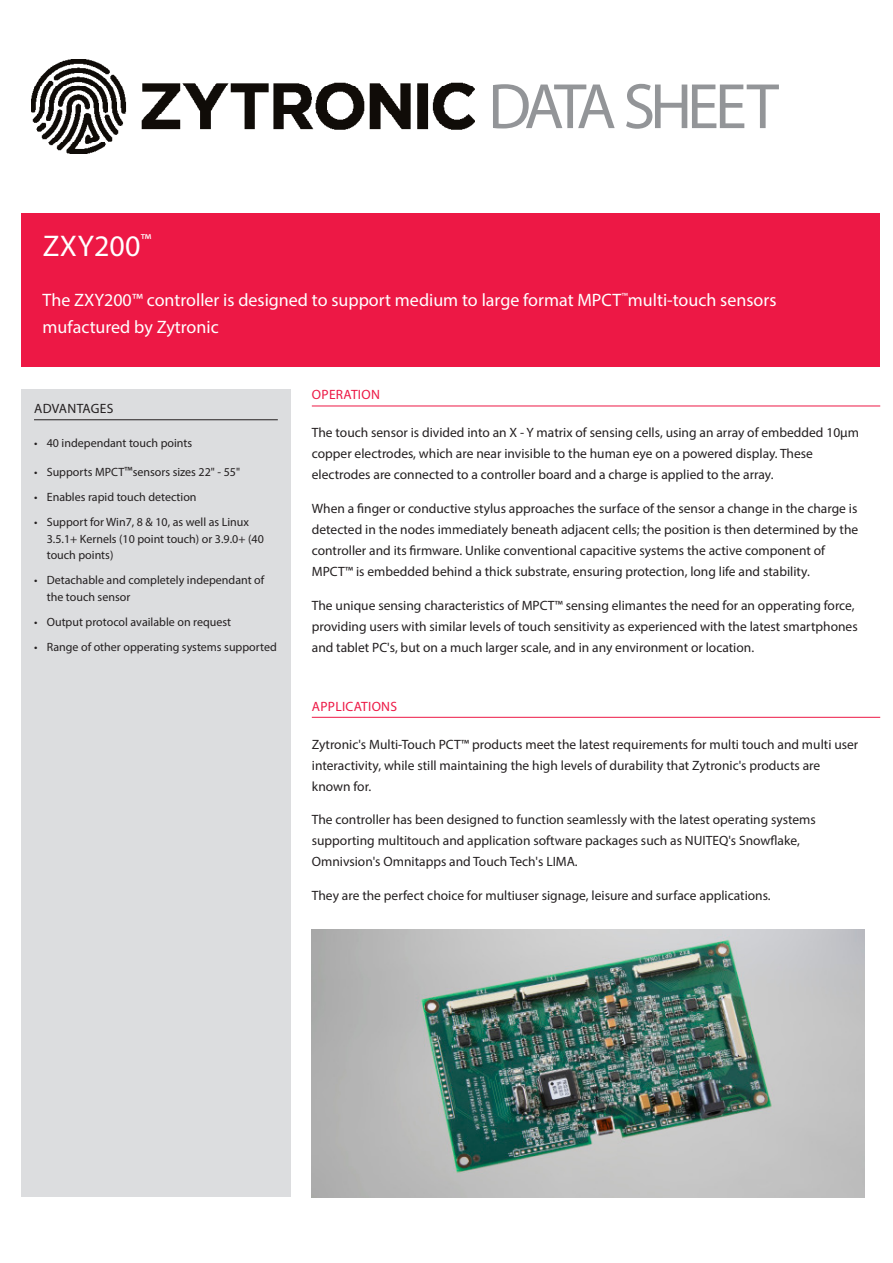
<style>
.page{position:relative;width:893px;height:1263px;background:#fff}
.page>*{position:absolute;margin:0;border:0;box-sizing:border-box;transform-origin:0 0}
.t1{font:64.65px "Myriad Pro";letter-spacing:-.08em;color:#939598}
.t2{font:30px "Myriad Pro";letter-spacing:.01em;color:#fff}
.t3{font:18px/27px "Myriad Pro";color:#fff}
.underline{font:13.5px/21px "Myriad Pro";color:#231f20}
.underline-2{font:13.5px "Myriad Pro";letter-spacing:.02em;color:#ed1845}
.underline-3{font:13.5px "Myriad Pro";letter-spacing:.02em;color:#231f20}
.t4{font:12px/16.5px "Myriad Pro";color:#231f20}
.s1{font-size:13.5px}
</style>
<div class="page">
<img style="left:32px;top:59px;width:443px;height:95px">
<div style="left:21px;top:213px;width:859px;height:153px;background:#ed1845"></div>
<div style="left:21px;top:389px;width:270px;height:808px;background:#dcdddf"></div>
<hr style="left:34px;top:419px;width:244px;height:1px;background:#231f20">
<hr style="left:312px;top:406px;width:568px;height:1px;background:#ed1845">
<hr style="left:312px;top:717px;width:568px;height:1px;background:#ed1845">
<img style="left:312px;top:929px;width:553px;height:268px">
<h1 class="t1" style="left:488px;top:67px;width:292px">DATA SHEET</h1>
<p class="t2" style="left:43px;top:228px;width:110px">ZXY200<sup>™</sup></p>
<p class="t3" style="left:43px;top:287px;width:735px">The ZXY200™ controller is designed to support medium to large format MPCT<sup>™</sup>multi-touch sensors mufactured by Zytronic</p>
<p class="underline-3" style="left:34px;top:400px;width:81px">ADVANTAGES</p>
<p class="t4" style="left:34px;top:434px;width:160px">• 40 independant touch points</p>
<p class="t4" style="left:34px;top:464px;width:208px">• Supports MPCT<span class="s1">™</span>sensors sizes 22" - 55"</p>
<p class="t4" style="left:34px;top:489px;width:164px">• Enables rapid touch detection</p>
<p class="t4" style="left:47px;top:514px;width:219px;text-indent:-13px">• Support for Win7, 8 &amp; 10, as well as Linux<br>3.5.1+ Kernels (10 point touch) or 3.9.0+ (40 touch points)</p>
<p class="t4" style="left:47px;top:572px;width:219px;text-indent:-13px">• Detachable and completely independant of the touch sensor</p>
<p class="t4" style="left:34px;top:613px;width:199px">• Output protocol available on request</p>
<p class="t4" style="left:34px;top:638px;width:244px">• Range of other opperating systems supported</p>
<p class="underline-2" style="left:312px;top:386px;width:69px">OPERATION</p>
<p class="underline" style="left:312px;top:422px;width:549px">The touch sensor is divided into an X - Y matrix of sensing cells, using an array of embedded 10µm copper electrodes, which are near invisible to the human eye on a powered display. These electrodes are connected to a controller board and a charge is applied to the array.</p>
<p class="underline" style="left:312px;top:498px;width:548px">When a finger or conductive stylus approaches the surface of the sensor a change in the charge is detected in the nodes immediately beneath adjacent cells; the position is then determined by the controller and its firmware. Unlike conventional capacitive systems the active component of MPCT™ is embedded behind a thick substrate, ensuring protection, long life and stability.</p>
<p class="underline" style="left:312px;top:594px;width:547px">The unique sensing characteristics of MPCT™ sensing elimantes the need for an opperating force, providing users with similar levels of touch sensitivity as experienced with the latest smartphones and tablet PC's, but on a much larger scale, and in any environment or location.</p>
<p class="underline-2" style="left:312px;top:698px;width:87px">APPLICATIONS</p>
<p class="underline" style="left:312px;top:733px;width:548px">Zytronic's Multi-Touch PCT™ products meet the latest requirements for multi touch and multi user interactivity, while still maintaining the high levels of durability that Zytronic's products are known for.</p>
<p class="underline" style="left:312px;top:809px;width:505px">The controller has been designed to function seamlessly with the latest operating systems supporting multitouch and application software packages such as NUITEQ's Snowflake,<br>Omnivsion's Omnitapps and Touch Tech's LIMA.</p>
<p class="underline" style="left:312px;top:885px;width:460px">They are the perfect choice for multiuser signage, leisure and surface applications.</p>
</div>
